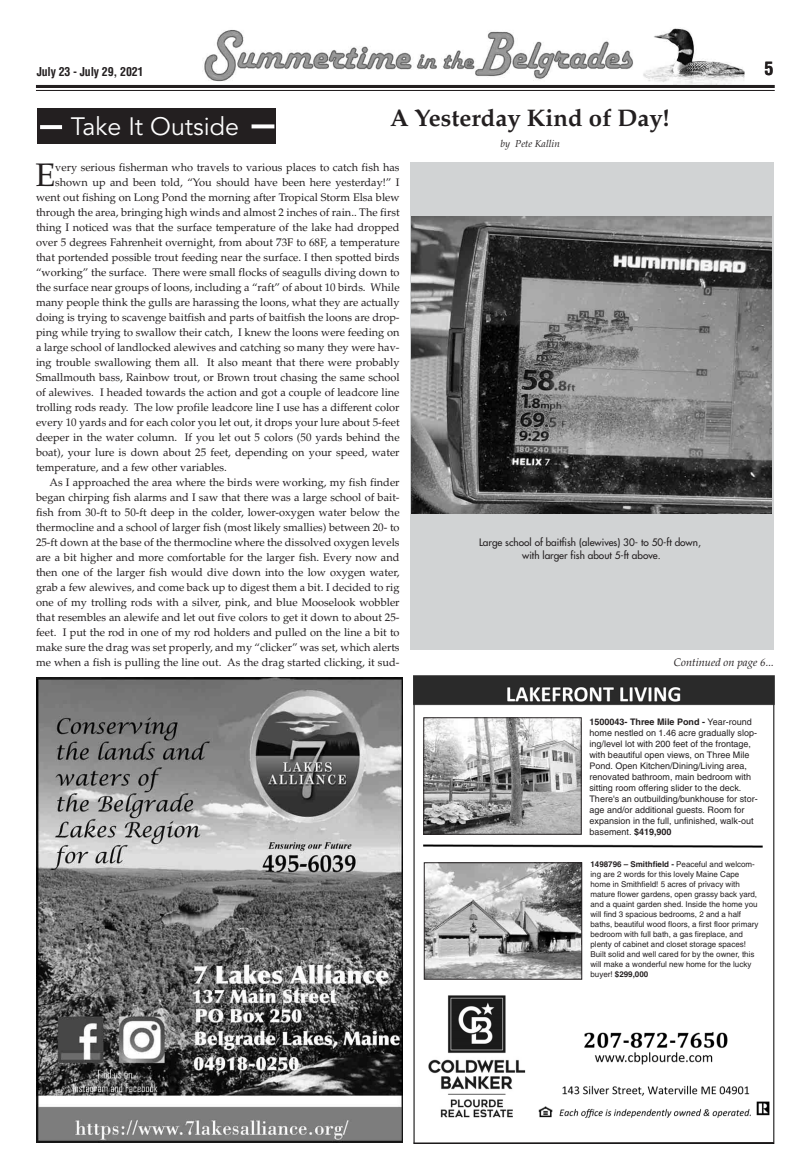
<style>
.page{position:relative;width:810px;height:1170px;background:#fff}
.page>*{position:absolute;margin:0;border:0;box-sizing:border-box;transform-origin:0 0}
.t1{font:32.6px "Palatino";color:#231f20}
.t2{font:25px "Avenir";color:#fff}
.t3{font:700 24px "Palatino";color:#231f20}
.t4{font:700 condensed 18px "Helvetica";color:#231f20}
.t5{font:700 condensed 12px "Helvetica";letter-spacing:-.015em;color:#231f20}
.t6{font:11px "Palatino";color:#231f20}
.t7{font:11px "Palatino Italic Os F";color:#231f20}
.t8{font:10px/13.6px "Futura";color:#231f20;text-align:center}
.t9{font:italic 10px "Palatino";color:#231f20}
.t10{font:9px/11px "Helvetica";color:#231f20}
.t11{font:8px/10px "Helvetica";color:#231f20}
.s1{font-weight:700}
</style>
<div class="page">
<img style="left:684px;top:29px;width:60px;height:61px">
<img style="left:204px;top:30px;width:429px;height:52px">
<hr style="left:36px;top:85px;width:739px;height:3px;background:#231f20">
<hr style="left:36px;top:90px;width:739px;height:1px;background:#231f20">
<div style="left:38px;top:108px;width:238px;height:36px;background:#231f20"></div>
<svg style="left:40px;top:125px;width:22px;height:4px"></svg>
<svg style="left:252px;top:124px;width:22px;height:4px"></svg>
<div style="left:410px;top:162px;width:364px;height:488px;background:#d1d3d4"></div>
<img style="left:411px;top:216px;width:361px;height:298px">
<img style="left:413px;top:676px;width:362px;height:467px">
<img style="left:426px;top:720px;width:154px;height:113px">
<div style="left:424px;top:718px;width:158px;height:117px;border:1px solid #231f20"></div>
<img style="left:426px;top:865px;width:154px;height:113px">
<div style="left:424px;top:863px;width:158px;height:117px;border:1px solid #231f20"></div>
<svg style="left:413px;top:1142px;width:361px;height:2px"></svg>
<img style="left:36px;top:678px;width:367px;height:465px">
<p class="t5" style="left:37px;top:67px;width:108px">July 23 - July 29, 2021</p>
<h3 class="t4" style="left:764px;top:61px;width:10px">5</h3>
<h2 class="t2" style="left:71px;top:116px;width:170px">Take It Outside</h2>
<h3 class="t3" style="left:390px;top:109px;width:281px">A Yesterday Kind of Day!</h3>
<p class="t9" style="left:501px;top:140px;width:61px">by Pete Kallin</p>
<h1 class="t1" style="left:35px;top:162px;width:21px">E</h1>
<p class="t6" style="left:55px;top:163px;width:346px">very serious fisherman who travels to various places to catch fish has</p>
<p class="t6" style="left:55px;top:178px;width:346px">shown up and been told, “You should have been here yesterday!” I</p>
<p class="t6" style="left:36px;top:193px;width:365px">went out fishing on Long Pond the morning after Tropical Storm Elsa blew</p>
<p class="t6" style="left:36px;top:208px;width:365px">through the area, bringing high winds and almost 2 inches of rain.. The first</p>
<p class="t6" style="left:36px;top:223px;width:365px">thing I noticed was that the surface temperature of the lake had dropped</p>
<p class="t6" style="left:36px;top:238px;width:365px">over 5 degrees Fahrenheit overnight, from about 73F to 68F, a temperature</p>
<p class="t6" style="left:36px;top:253px;width:365px">that portended possible trout feeding near the surface. I then spotted birds</p>
<p class="t6" style="left:36px;top:268px;width:365px">“working” the surface. There were small flocks of seagulls diving down to</p>
<p class="t6" style="left:36px;top:283px;width:365px">the surface near groups of loons, including a “raft” of about 10 birds. While</p>
<p class="t6" style="left:36px;top:298px;width:365px">many people think the gulls are harassing the loons, what they are actually</p>
<p class="t6" style="left:36px;top:313px;width:365px">doing is trying to scavenge baitfish and parts of baitfish the loons are drop-</p>
<p class="t6" style="left:36px;top:328px;width:365px">ping while trying to swallow their catch, I knew the loons were feeding on</p>
<p class="t6" style="left:36px;top:343px;width:365px">a large school of landlocked alewives and catching so many they were hav-</p>
<p class="t6" style="left:36px;top:358px;width:365px">ing trouble swallowing them all. It also meant that there were probably</p>
<p class="t6" style="left:36px;top:373px;width:365px">Smallmouth bass, Rainbow trout, or Brown trout chasing the same school</p>
<p class="t6" style="left:36px;top:388px;width:365px">of alewives. I headed towards the action and got a couple of leadcore line</p>
<p class="t6" style="left:36px;top:403px;width:365px">trolling rods ready. The low profile leadcore line I use has a different color</p>
<p class="t6" style="left:36px;top:418px;width:365px">every 10 yards and for each color you let out, it drops your lure about 5-feet</p>
<p class="t6" style="left:36px;top:433px;width:365px">deeper in the water column. If you let out 5 colors (50 yards behind the</p>
<p class="t6" style="left:36px;top:448px;width:365px">boat), your lure is down about 25 feet, depending on your speed, water</p>
<p class="t6" style="left:36px;top:463px;width:192px">temperature, and a few other variables.</p>
<p class="t6" style="left:50px;top:478px;width:352px">As I approached the area where the birds were working, my fish finder</p>
<p class="t6" style="left:36px;top:493px;width:365px">began chirping fish alarms and I saw that there was a large school of bait-</p>
<p class="t6" style="left:36px;top:508px;width:365px">fish from 30-ft to 50-ft deep in the colder, lower-oxygen water below the</p>
<p class="t6" style="left:36px;top:523px;width:365px">thermocline and a school of larger fish (most likely smallies) between 20- to</p>
<p class="t6" style="left:36px;top:538px;width:365px">25-ft down at the base of the thermocline where the dissolved oxygen levels</p>
<p class="t6" style="left:36px;top:553px;width:365px">are a bit higher and more comfortable for the larger fish. Every now and</p>
<p class="t6" style="left:36px;top:568px;width:365px">then one of the larger fish would dive down into the low oxygen water,</p>
<p class="t6" style="left:36px;top:583px;width:365px">grab a few alewives, and come back up to digest them a bit. I decided to rig</p>
<p class="t6" style="left:36px;top:598px;width:365px">one of my trolling rods with a silver, pink, and blue Mooselook wobbler</p>
<p class="t6" style="left:36px;top:613px;width:365px">that resembles an alewife and let out five colors to get it down to about 25-</p>
<p class="t6" style="left:36px;top:628px;width:365px">feet. I put the rod in one of my rod holders and pulled on the line a bit to</p>
<p class="t6" style="left:36px;top:643px;width:365px">make sure the drag was set properly, and my “clicker” was set, which alerts</p>
<p class="t6" style="left:36px;top:658px;width:365px">me when a fish is pulling the line out. As the drag started clicking, it sud-</p>
<p class="t8" style="left:479px;top:536px;width:223px">Large school of baitfish (alewives) 30- to 50-ft down, with larger fish about 5-ft above.</p>
<p class="t7" style="left:674px;top:657px;width:102px">Continued on page 6...</p>
<p class="t10" style="left:590px;top:717px;width:170px"><span class="s1">1500043- Three Mile Pond -</span> Year-round home nestled on 1.46 acre gradually slop&shy;ing/level lot with 200 feet of the frontage, with beautiful open views, on Three Mile Pond. Open Kitchen/Dining/Living area, renovated bathroom, main bedroom with sitting room offering slider to the deck.<br>There's an outbuilding/bunkhouse for stor&shy;age and/or additional guests. Room for expansion in the full, unfinished, walk-out basement. <span class="s1">$419,900</span></p>
<p class="t11" style="left:590px;top:860px;width:170px"><span class="s1">1498796 – Smithfield -</span> Peaceful and welcom&shy;ing are 2 words for this lovely Maine Cape home in Smithfield! 5 acres of privacy with mature flower gardens, open grassy back yard, and a quaint garden shed. Inside the home you will find 3 spacious bedrooms, 2 and a half baths, beautiful wood floors, a first floor primary bedroom with full bath, a gas fireplace, and plenty of cabinet and closet storage spaces!<br>Built solid and well cared for by the owner, this will make a wonderful new home for the lucky buyer! <span class="s1">$299,000</span></p>
</div>
